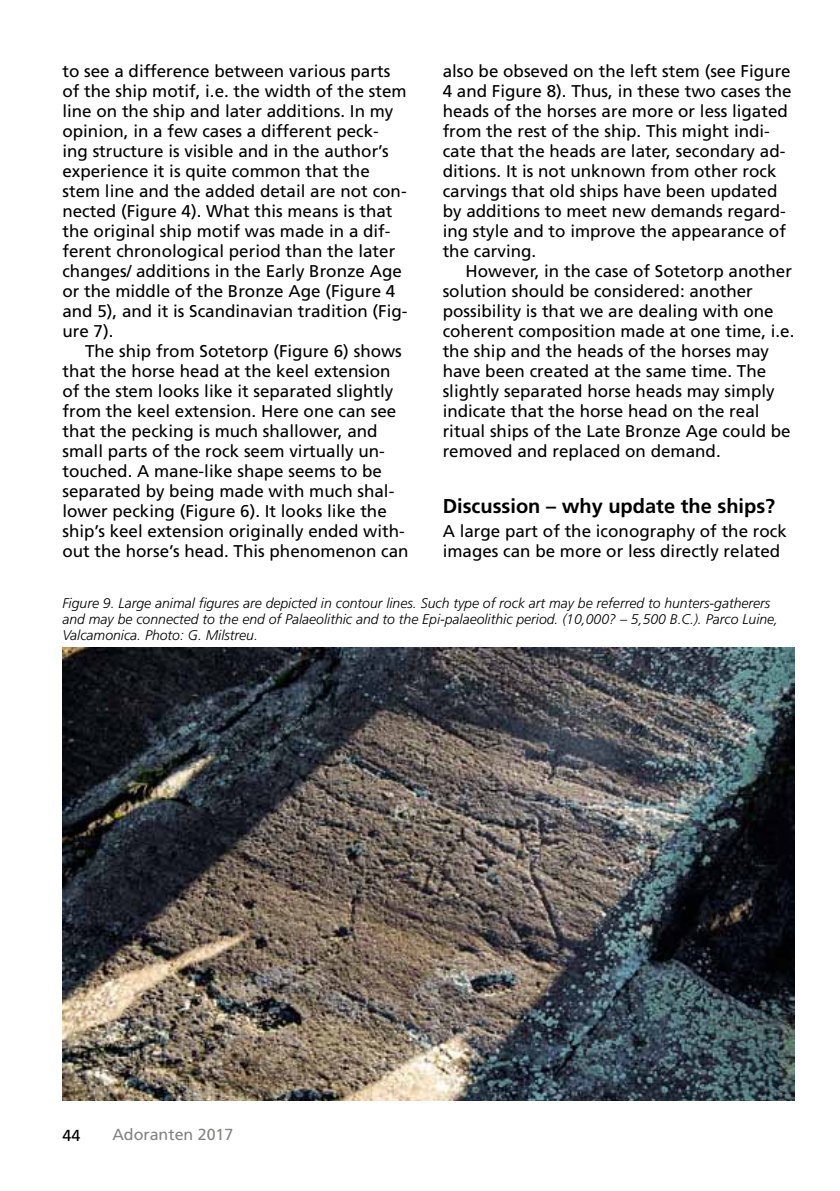
<style>
.page{position:relative;width:840px;height:1191px;background:#fff}
.page>*{position:absolute;margin:0;border:0;box-sizing:border-box;transform-origin:0 0}
.t1{font:700 20px "Frutiger";color:#000}
.t2{font:17px/20px "Frutiger";color:#000}
.t3{font:16px "Frutiger";color:#838382}
.t4{font:16px "Frutiger";color:#000}
.t5{font:italic 300 14px/16px "Frutiger";color:#000}
</style>
<div class="page">
<img style="left:62px;top:648px;width:732px;height:452px">
<p class="t2" style="left:442px;top:61px;width:350px">also be obseved on the left stem (see Figure 4 and Figure 8). Thus, in these two cases the heads of the horses are more or less ligated from the rest of the ship. This might indi&shy;cate that the heads are later, secondary ad&shy;ditions. It is not unknown from other rock carvings that old ships have been updated by additions to meet new demands regard&shy;ing style and to improve the appearance of the carving.</p>
<p class="t2" style="left:442px;top:261px;width:353px;text-indent:23px">However, in the case of Sotetorp another solution should be considered: another possibility is that we are dealing with one coherent composition made at one time, i.e. the ship and the heads of the horses may have been created at the same time. The slightly separated horse heads may simply indicate that the horse head on the real ritual ships of the Late Bronze Age could be removed and replaced on demand.</p>
<p class="t1" style="left:442px;top:494px;width:334px">Discussion – why update the ships?</p>
<p class="t2" style="left:442px;top:521px;width:345px">A large part of the iconography of the rock images can be more or less directly related</p>
<p class="t5" style="left:62px;top:595px;width:716px">Figure 9. Large animal figures are depicted in contour lines. Such type of rock art may be referred to hunters-gatherers and may be connected to the end of Palaeolithic and to the Epi-palaeolithic period. (10,000? – 5,500 B.C.). Parco Luine,<br>Valcamonica. Photo: G. Milstreu.</p>
<p class="t2" style="left:62px;top:61px;width:346px">to see a difference between various parts of the ship motif, i.e. the width of the stem line on the ship and later additions. In my opinion, in a few cases a different peck&shy;ing structure is visible and in the author’s experience it is quite common that the stem line and the added detail are not con&shy;nected (Figure 4). What this means is that the original ship motif was made in a dif&shy;ferent chronological period than the later changes/ additions in the Early Bronze Age or the middle of the Bronze Age (Figure 4 and 5), and it is Scandinavian tradition (Fig&shy;ure 7).</p>
<p class="t2" style="left:62px;top:341px;width:347px;text-indent:23px">The ship from Sotetorp (Figure 6) shows that the horse head at the keel extension of the stem looks like it separated slightly from the keel extension. Here one can see that the pecking is much shallower, and small parts of the rock seem virtually un&shy;touched. A mane-like shape seems to be separated by being made with much shal&shy;lower pecking (Figure 6). It looks like the ship’s keel extension originally ended with&shy;out the horse’s head. This phenomenon can</p>
<p class="t4" style="left:62px;top:1125px;width:19px">44</p>
<p class="t3" style="left:112px;top:1124px;width:122px">Adoranten 2017</p>
</div>
